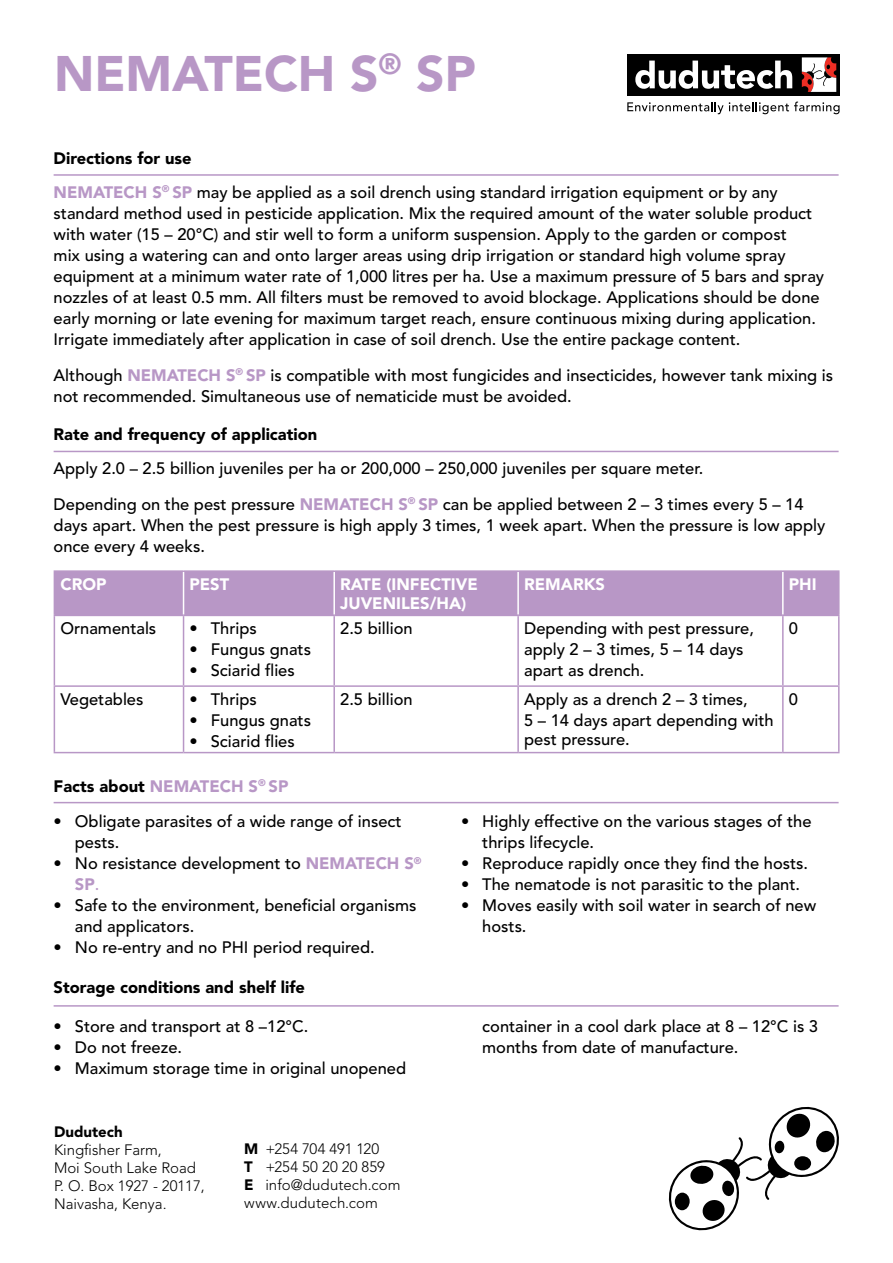
<style>
.page{position:relative;width:893px;height:1263px;background:#fff}
.page>*{position:absolute;margin:0;border:0;box-sizing:border-box;transform-origin:0 0}
.t1{font:900 49.5px "Avenir LT Pro";color:#b897c6}
.t2{font:500 16.5px/21px "Avenir LT Pro";color:#000}
.t3{font:900 16.5px "Avenir LT Pro";color:#000}
.t4{font:900 16.5px/19.8px "Avenir LT Pro";color:#fff}
.t5{font:900 16.5px "Avenir LT Pro";color:#b897c6}
.t6{font:300 15px/18px "Avenir LT Pro";color:#000}
.t7{font:900 15px "Avenir LT Pro";color:#000}
.s1{font-weight:900}
.s2{font-weight:900;color:#b897c6}
.s3{color:#000}
.s4{color:#b897c6}
</style>
<div class="page">
<div style="left:627px;top:54px;width:213px;height:41px;background:#000"></div>
<svg style="left:627px;top:102px;width:212px;height:12px"></svg>
<svg style="left:635px;top:61px;width:157px;height:28px"></svg>
<svg style="left:802px;top:57px;width:34px;height:35px"></svg>
<svg style="left:668px;top:1106px;width:171px;height:125px"></svg>
<hr style="left:54px;top:174px;width:785px;height:2px;background:#b897c6">
<div style="left:55px;top:572px;width:783px;height:43px;background:#b897c6"></div>
<hr style="left:183px;top:572px;width:1px;height:43px;background:#fff">
<hr style="left:333px;top:572px;width:2px;height:43px;background:#fff">
<hr style="left:517px;top:572px;width:2px;height:43px;background:#fff">
<hr style="left:782px;top:572px;width:2px;height:43px;background:#fff">
<hr style="left:54px;top:570px;width:130px;height:2px;background:#b897c6">
<hr style="left:54px;top:572px;width:1px;height:43px;background:#b897c6">
<hr style="left:184px;top:570px;width:150px;height:2px;background:#b897c6">
<hr style="left:334px;top:570px;width:184px;height:2px;background:#b897c6">
<hr style="left:518px;top:570px;width:265px;height:2px;background:#b897c6">
<hr style="left:783px;top:570px;width:57px;height:2px;background:#b897c6">
<hr style="left:838px;top:572px;width:2px;height:43px;background:#b897c6">
<hr style="left:54px;top:615px;width:130px;height:1px;background:#b897c6">
<hr style="left:184px;top:615px;width:150px;height:1px;background:#b897c6">
<hr style="left:334px;top:615px;width:184px;height:1px;background:#b897c6">
<hr style="left:518px;top:615px;width:265px;height:1px;background:#b897c6">
<hr style="left:783px;top:615px;width:57px;height:1px;background:#b897c6">
<hr style="left:54px;top:616px;width:1px;height:69px;background:#b897c6">
<hr style="left:183px;top:616px;width:1px;height:69px;background:#b897c6">
<hr style="left:333px;top:616px;width:2px;height:69px;background:#b897c6">
<hr style="left:517px;top:616px;width:2px;height:69px;background:#b897c6">
<hr style="left:782px;top:616px;width:2px;height:69px;background:#b897c6">
<hr style="left:838px;top:616px;width:2px;height:69px;background:#b897c6">
<hr style="left:54px;top:685px;width:130px;height:2px;background:#b897c6">
<hr style="left:54px;top:687px;width:1px;height:65px;background:#b897c6">
<hr style="left:184px;top:685px;width:150px;height:2px;background:#b897c6">
<hr style="left:183px;top:687px;width:1px;height:65px;background:#b897c6">
<hr style="left:334px;top:685px;width:184px;height:2px;background:#b897c6">
<hr style="left:333px;top:687px;width:2px;height:65px;background:#b897c6">
<hr style="left:518px;top:685px;width:265px;height:2px;background:#b897c6">
<hr style="left:517px;top:687px;width:2px;height:65px;background:#b897c6">
<hr style="left:783px;top:685px;width:57px;height:2px;background:#b897c6">
<hr style="left:782px;top:687px;width:2px;height:65px;background:#b897c6">
<hr style="left:838px;top:687px;width:2px;height:65px;background:#b897c6">
<hr style="left:54px;top:752px;width:130px;height:1px;background:#b897c6">
<hr style="left:184px;top:752px;width:150px;height:1px;background:#b897c6">
<hr style="left:334px;top:752px;width:184px;height:1px;background:#b897c6">
<hr style="left:518px;top:752px;width:265px;height:1px;background:#b897c6">
<hr style="left:783px;top:752px;width:57px;height:1px;background:#b897c6">
<hr style="left:54px;top:451px;width:785px;height:1px;background:#b897c6">
<hr style="left:54px;top:1005px;width:785px;height:2px;background:#b897c6">
<hr style="left:54px;top:802px;width:785px;height:1px;background:#b897c6">
<h1 class="t1" style="left:54px;top:44px;width:423px">NEMATECH S<sup>®</sup> SP</h1>
<p class="t2" style="left:54px;top:142px;width:726px;line-height:33.8px"><span class="s1">Directions for use<br></span><span class="s2">NEMATECH S</span><sup>®</sup> <span class="s2">SP</span> may be applied as a soil drench using standard irrigation equipment or by any</p>
<p class="t2" style="left:54px;top:203px;width:772px">standard method used in pesticide application. Mix the required amount of the water soluble product with water (15 – 20°C) and stir well to form a uniform suspension. Apply to the garden or compost<br>mix using a watering can and onto larger areas using drip irrigation or standard high volume spray equipment at a minimum water rate of 1,000 litres per ha. Use a maximum pressure of 5 bars and spray nozzles of at least 0.5 mm. All filters must be removed to avoid blockage. Applications should be done early morning or late evening for maximum target reach, ensure continuous mixing during application.<br>Irrigate immediately after application in case of soil drench. Use the entire package content.</p>
<p class="t2" style="left:54px;top:365px;width:781px">Although <span class="s2">NEMATECH S</span><sup>®</sup> <span class="s2">SP</span> is compatible with most fungicides and insecticides, however tank mixing is not recommended. Simultaneous use of nematicide must be avoided.</p>
<p class="t3" style="left:54px;top:424px;width:265px">Rate and frequency of application</p>
<p class="t2" style="left:54px;top:450px;width:751px;line-height:36px">Apply 2.0 – 2.5 billion juveniles per ha or 200,000 – 250,000 juveniles per square meter.<br>Depending on the pest pressure <span class="s2">NEMATECH S</span><sup>®</sup> <span class="s2">SP</span> can be applied between 2 – 3 times every 5 – 14</p>
<p class="t2" style="left:54px;top:515px;width:773px">days apart. When the pest pressure is high apply 3 times, 1 week apart. When the pressure is low apply once every 4 weeks.</p>
<p class="t4" style="left:60px;top:574px;width:48px">CROP</p>
<p class="t4" style="left:190px;top:574px;width:41px">PEST</p>
<p class="t4" style="left:340px;top:574px;width:139px">RATE (INFECTIVE<br>JUVENILES/HA)</p>
<p class="t4" style="left:524px;top:574px;width:82px">REMARKS</p>
<p class="t4" style="left:789px;top:574px;width:29px">PHI</p>
<p class="t2" style="left:60px;top:618px;width:97px">Ornamentals</p>
<p class="t2" style="left:190px;top:618px;width:69px">• Thrips</p>
<p class="t2" style="left:190px;top:639px;width:123px">• Fungus gnats</p>
<p class="t2" style="left:190px;top:660px;width:107px">• Sciarid flies</p>
<p class="t2" style="left:340px;top:618px;width:74px">2.5 billion</p>
<p class="t2" style="left:524px;top:618px;width:231px">Depending with pest pressure, apply 2 – 3 times, 5 – 14 days apart as drench.</p>
<p class="t2" style="left:789px;top:618px;width:11px">0</p>
<p class="t2" style="left:60px;top:689px;width:85px">Vegetables</p>
<p class="t2" style="left:190px;top:689px;width:69px">• Thrips</p>
<p class="t2" style="left:190px;top:710px;width:123px">• Fungus gnats</p>
<p class="t2" style="left:190px;top:731px;width:107px">• Sciarid flies</p>
<p class="t5" style="left:54px;top:776px;width:236px"><span class="s3">Facts about</span> NEMATECH S<sup>®</sup> SP</p>
<p class="t2" style="left:340px;top:689px;width:74px">2.5 billion</p>
<p class="t2" style="left:524px;top:689px;width:251px;line-height:20.4px">Apply as a drench 2 – 3 times,<br>5 – 14 days apart depending with pest pressure.</p>
<p class="t2" style="left:789px;top:689px;width:11px">0</p>
<p class="t2" style="left:75px;top:811px;width:328px;text-indent:-21px">• Obligate parasites of a wide range of insect pests.</p>
<p class="t2" style="left:75px;top:853px;width:348px;text-indent:-21px">• No resistance development to <span class="s2">NEMATECH S</span><sup>®<br></sup><span class="s2">SP</span><span class="s4">.</span></p>
<p class="t2" style="left:75px;top:895px;width:343px;text-indent:-21px">• Safe to the environment, beneficial organisms and applicators.</p>
<p class="t2" style="left:54px;top:937px;width:323px">• No re-entry and no PHI period required.</p>
<p class="t3" style="left:54px;top:977px;width:253px">Storage conditions and shelf life</p>
<p class="t2" style="left:54px;top:1016px;width:256px">• Store and transport at 8 –12°C.</p>
<p class="t2" style="left:54px;top:1037px;width:130px">• Do not freeze.</p>
<p class="t2" style="left:54px;top:1058px;width:354px">• Maximum storage time in original unopened</p>
<p class="t7" style="left:54px;top:1123px;width:70px">Dudutech</p>
<p class="t6" style="left:54px;top:1141px;width:152px">Kingfisher Farm,<br>Moi South Lake Road<br>P. O. Box 1927 - 20117,<br>Naivasha, Kenya.</p>
<p class="t6" style="left:244px;top:1139px;width:158px"><span class="s1">M</span> +254 704 491 120<br><span class="s1">T</span> +254 50 20 20 859<br><span class="s1">E</span> info@dudutech.com www.dudutech.com</p>
<p class="t2" style="left:482px;top:811px;width:331px;text-indent:-21px">• Highly effective on the various stages of the thrips lifecycle.</p>
<p class="t2" style="left:461px;top:853px;width:349px">• Reproduce rapidly once they find the hosts.</p>
<p class="t2" style="left:461px;top:874px;width:341px">• The nematode is not parasitic to the plant.</p>
<p class="t2" style="left:482px;top:895px;width:336px;text-indent:-21px">• Moves easily with soil water in search of new hosts.</p>
<p class="t2" style="left:482px;top:1015px;width:337px;line-height:21.6px">container in a cool dark place at 8 – 12°C is 3 months from date of manufacture.</p>
</div>
